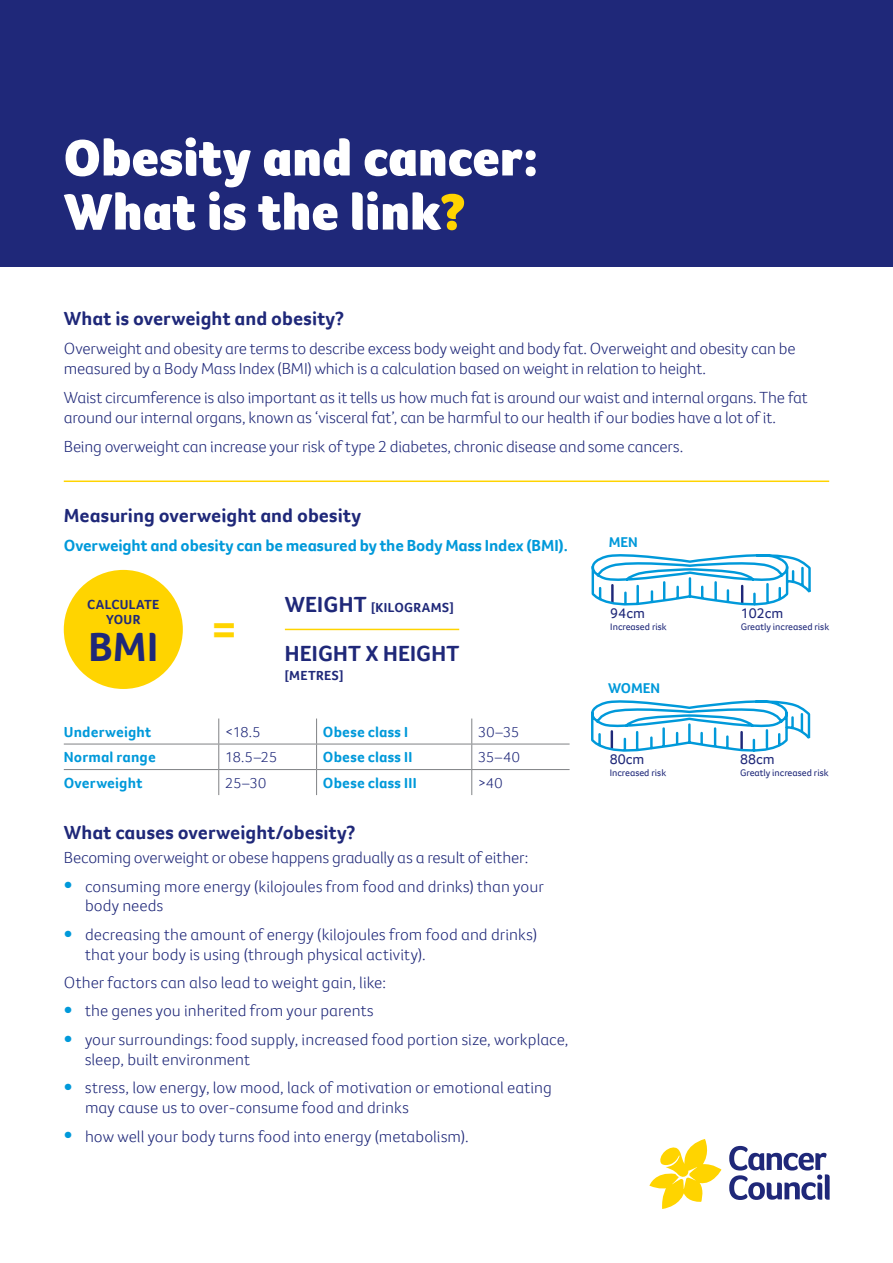
<style>
.page{position:relative;width:893px;height:1263px;background:#fff}
.page>*{position:absolute;margin:0;border:0;box-sizing:border-box;transform-origin:0 0}
.t1{font:900 52.5px/54px "Foco CC";letter-spacing:.01em;color:#fff}
.t2{font:700 42px "Foco CC";color:#1f2879}
.t3{font:700 22.5px "Foco CC";letter-spacing:.01em;color:#1f2879}
.t4{font:700 19.5px "Foco CC";letter-spacing:.005em;color:#1f2879}
.t5{font:300 16.5px/19.5px "Foco CC";color:#1f2879}
.t6{font:700 16.5px "Foco CC";letter-spacing:-.005em;color:#0099da}
.t7{font:700 15px "Foco CC";letter-spacing:.015em;color:#0099da}
.t8{font:300 15px "Foco CC";letter-spacing:.01em;color:#1f2879}
.t9{font:14.55px "Foco CC";color:#1f2879}
.t10{font:700 14.55px "Foco CC";color:#0099da}
.t11{font:700 13.5px/15px "Foco CC";letter-spacing:.025em;color:#1f2879;text-align:center}
.t12{font:9.75px "Foco CC";color:#1f2879}
.s1{color:#ffd400}
.s2{font-size:22.5px}
.s3{font-weight:900;font-size:22.5px;color:#0099da}
</style>
<div class="page">
<div style="left:0;top:0;width:893px;height:267px;background:#1f2879"></div>
<svg style="left:649px;top:1139px;width:72px;height:70px"></svg>
<svg style="left:729px;top:1146px;width:101px;height:54px"></svg>
<hr style="left:64px;top:480px;width:765px;height:2px;background:#ffd400">
<hr style="left:64px;top:744px;width:155px;height:1px;background:#808285">
<hr style="left:219px;top:744px;width:98px;height:1px;background:#808285">
<hr style="left:317px;top:744px;width:155px;height:1px;background:#808285">
<hr style="left:472px;top:744px;width:98px;height:1px;background:#808285">
<hr style="left:64px;top:769px;width:155px;height:1px;background:#808285">
<hr style="left:219px;top:769px;width:98px;height:1px;background:#808285">
<hr style="left:317px;top:769px;width:155px;height:1px;background:#808285">
<hr style="left:472px;top:769px;width:98px;height:1px;background:#808285">
<svg style="left:471px;top:718px;width:1px;height:77px"></svg>
<svg style="left:218px;top:718px;width:1px;height:77px"></svg>
<svg style="left:316px;top:718px;width:1px;height:77px"></svg>
<svg style="left:591px;top:554px;width:220px;height:52px"></svg>
<svg style="left:591px;top:700px;width:220px;height:52px"></svg>
<div style="left:64px;top:570px;width:119px;height:119px;background:#ffd400;border-radius:50%"></div>
<hr style="left:285px;top:629px;width:174px;height:1px;background:#ffd400">
<h1 class="t1" style="left:64px;top:130px;width:476px">Obesity and cancer:<br>What is the link<span class="s1">?</span></h1>
<p class="t4" style="left:64px;top:305px;width:282px">What is overweight and obesity?</p>
<p class="t5" style="left:64px;top:338px;width:733px;line-height:20.2px">Overweight and obesity are terms to describe excess body weight and body fat. Overweight and obesity can be measured by a Body Mass Index (BMI) which is a calculation based on weight in relation to height.</p>
<p class="t5" style="left:64px;top:387px;width:745px;line-height:20.2px">Waist circumference is also important as it tells us how much fat is around our waist and internal organs. The fat around our internal organs, known as ‘visceral fat’, can be harmful to our health if our bodies have a lot of it.</p>
<p class="t5" style="left:64px;top:436px;width:621px">Being overweight can increase your risk of type 2 diabetes, chronic disease and some cancers.</p>
<p class="t4" style="left:64px;top:502px;width:299px">Measuring overweight and obesity</p>
<p class="t6" style="left:64px;top:534px;width:505px">Overweight and obesity can be measured by the Body Mass Index (BMI).</p>
<p class="t11" style="left:87px;top:597px;width:74px">CALCULATE<br>YOUR</p>
<h2 class="t2" style="left:88px;top:619px;width:150px">BMI <sup>=</sup></h2>
<p class="t11" style="left:285px;top:600px;width:170px"><span class="s2">WEIGHT</span> [KILOGRAMS]</p>
<h3 class="t3" style="left:285px;top:638px;width:176px">HEIGHT X HEIGHT</h3>
<p class="t11" style="left:285px;top:668px;width:60px">[METRES]</p>
<p class="t7" style="left:64px;top:722px;width:89px">Underweight</p>
<p class="t8" style="left:225px;top:722px;width:37px">&lt;18.5</p>
<p class="t7" style="left:323px;top:722px;width:87px">Obese class I</p>
<p class="t8" style="left:478px;top:722px;width:43px">30–35</p>
<p class="t7" style="left:64px;top:747px;width:94px">Normal range</p>
<p class="t8" style="left:225px;top:747px;width:54px">18.5–25</p>
<p class="t7" style="left:323px;top:747px;width:91px">Obese class II</p>
<p class="t8" style="left:478px;top:747px;width:43px">35–40</p>
<p class="t7" style="left:64px;top:773px;width:80px">Overweight</p>
<p class="t8" style="left:225px;top:773px;width:42px">25–30</p>
<p class="t7" style="left:323px;top:773px;width:95px">Obese class III</p>
<p class="t8" style="left:478px;top:773px;width:26px">&gt;40</p>
<p class="t4" style="left:64px;top:819px;width:293px">What causes overweight/obesity?</p>
<p class="t5" style="left:64px;top:848px;width:466px">Becoming overweight or obese happens gradually as a result of either:</p>
<p class="t5" style="left:85px;top:876px;width:460px;text-indent:-21px"><span class="s3">•</span> consuming more energy (kilojoules from food and drinks) than your body needs</p>
<p class="t5" style="left:85px;top:925px;width:453px;text-indent:-21px"><span class="s3">•</span> decreasing the amount of energy (kilojoules from food and drinks) that your body is using (through physical activity).</p>
<p class="t5" style="left:64px;top:972px;width:324px">Other factors can also lead to weight gain, like:</p>
<p class="t5" style="left:64px;top:1001px;width:312px"><span class="s3">•</span> the genes you inherited from your parents</p>
<p class="t5" style="left:85px;top:1030px;width:485px;text-indent:-21px"><span class="s3">•</span> your surroundings: food supply, increased food portion size, workplace, sleep, built environment</p>
<p class="t5" style="left:85px;top:1078px;width:468px;text-indent:-21px"><span class="s3">•</span> stress, low energy, low mood, lack of motivation or emotional eating may cause us to over-consume food and drinks</p>
<p class="t5" style="left:64px;top:1126px;width:406px"><span class="s3">•</span> how well your body turns food into energy (metabolism).</p>
<p class="t10" style="left:609px;top:532px;width:31px">MEN</p>
<p class="t9" style="left:610px;top:604px;width:36px">94cm</p>
<p class="t9" style="left:741px;top:604px;width:44px">102cm</p>
<p class="t12" style="left:610px;top:620px;width:58px">Increased risk</p>
<p class="t12" style="left:741px;top:620px;width:90px">Greatly increased risk</p>
<p class="t10" style="left:608px;top:678px;width:54px">WOMEN</p>
<p class="t9" style="left:610px;top:750px;width:36px">80cm</p>
<p class="t9" style="left:740px;top:750px;width:36px">88cm</p>
<p class="t12" style="left:610px;top:766px;width:58px">Increased risk</p>
<p class="t12" style="left:740px;top:766px;width:90px">Greatly increased risk</p>
</div>
